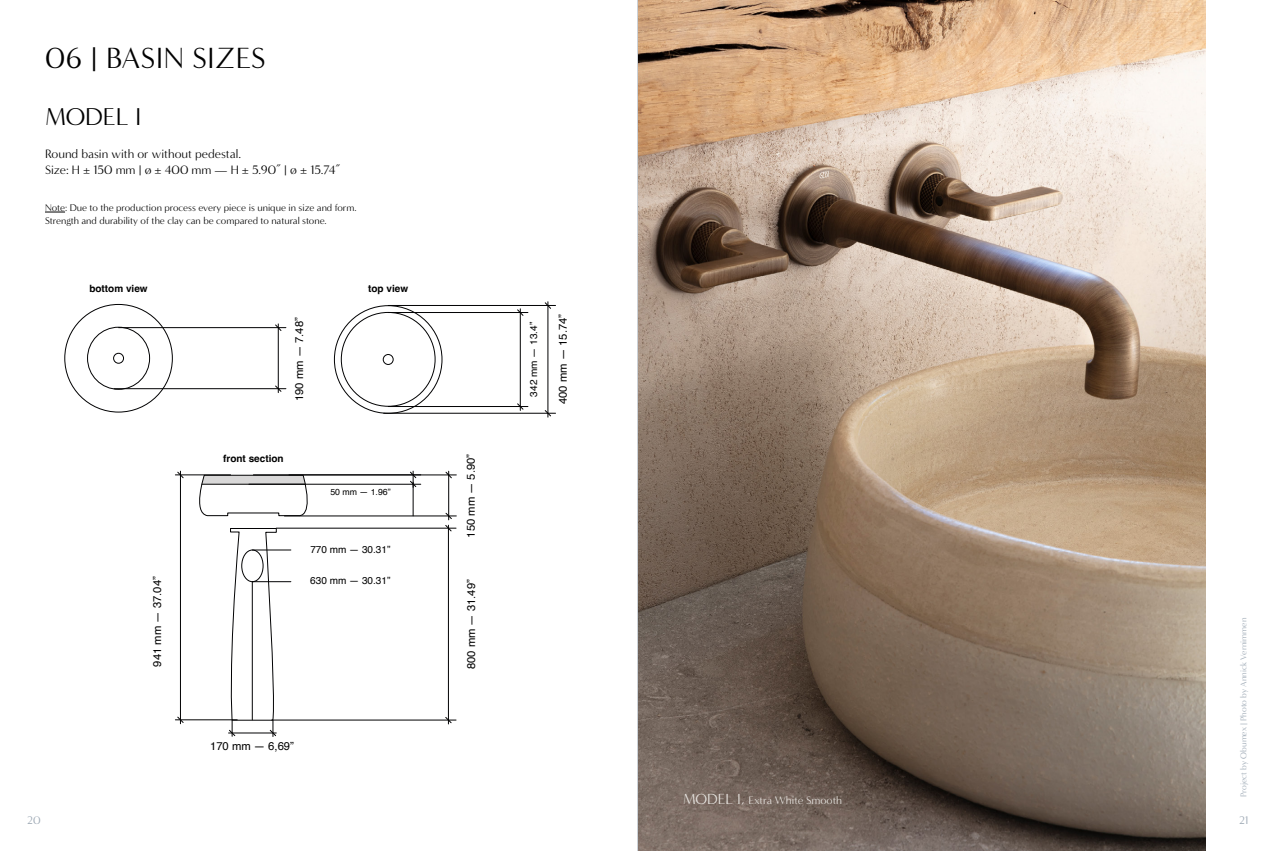
<style>
.page{position:relative;width:1276px;height:851px;background:#fff}
.page>*{position:absolute;margin:0;border:0;box-sizing:border-box;transform-origin:0 0}
.t1{font:30px "Minerva Modern";letter-spacing:.015em;color:#000}
.t2{font:25px "Minerva Modern";color:#000}
.t3{font:12.5px/16.2px "Minerva Modern";color:#000}
.t4{font:11.25px "Helvetica";color:#000}
.t5{font:11.25px "Minerva Modern";color:#e7e4e0}
.t6{font:11.25px "Minerva Modern";color:#9ba7b3}
.t7{font:10px/13.8px "Minerva Modern";color:#000}
.t8{font:10px "Helvetica";color:#000}
.t9{font:700 10px "Helvetica";color:#000}
.t10{font:8.75px "Minerva Modern";color:#9ba7b3}
.t11{font:8.75px "Helvetica";color:#000}
.s1{font-size:15px}
</style>
<div class="page">
<svg style="left:45px;top:212px;width:20px;height:1px"></svg>
<div style="left:87px;top:327px;width:63px;height:63px;border:1px solid #020203;border-radius:50%"></div>
<div style="left:113px;top:353px;width:11px;height:10px;border:1px solid #020203;border-radius:50%"></div>
<hr style="left:119px;top:327px;width:167px;height:1px;background:#020203">
<hr style="left:114px;top:388px;width:172px;height:1px;background:#020203">
<hr style="left:278px;top:327px;width:1px;height:61px;background:#020203">
<svg style="left:274px;top:324px;width:8px;height:7px"></svg>
<svg style="left:274px;top:385px;width:8px;height:7px"></svg>
<div style="left:383px;top:354px;width:11px;height:11px;border:1px solid #020203;border-radius:50%"></div>
<hr style="left:388px;top:305px;width:167px;height:1px;background:#020203">
<hr style="left:384px;top:413px;width:171px;height:1px;background:#020203">
<hr style="left:548px;top:305px;width:1px;height:108px;background:#020203">
<svg style="left:544px;top:302px;width:7px;height:7px"></svg>
<svg style="left:544px;top:409px;width:7px;height:8px"></svg>
<hr style="left:388px;top:312px;width:140px;height:1px;background:#020203">
<hr style="left:388px;top:406px;width:140px;height:1px;background:#020203">
<hr style="left:520px;top:312px;width:1px;height:94px;background:#020203">
<svg style="left:517px;top:309px;width:7px;height:7px"></svg>
<svg style="left:517px;top:403px;width:7px;height:7px"></svg>
<svg style="left:192px;top:474px;width:122px;height:43px"></svg>
<hr style="left:289px;top:474px;width:167px;height:1px;background:#020203">
<hr style="left:284px;top:515px;width:172px;height:1px;background:#020203">
<hr style="left:448px;top:475px;width:1px;height:41px;background:#020203">
<svg style="left:445px;top:471px;width:7px;height:8px"></svg>
<hr style="left:276px;top:528px;width:180px;height:1px;background:#020203">
<hr style="left:272px;top:719px;width:184px;height:1px;background:#020203">
<hr style="left:448px;top:529px;width:1px;height:191px;background:#020203">
<svg style="left:445px;top:512px;width:7px;height:20px"></svg>
<svg style="left:445px;top:716px;width:7px;height:7px"></svg>
<hr style="left:202px;top:483px;width:103px;height:1px;background:#020203">
<hr style="left:253px;top:474px;width:168px;height:1px;background:#020203">
<hr style="left:249px;top:484px;width:172px;height:1px;background:#020203">
<hr style="left:413px;top:475px;width:1px;height:40px;background:#020203">
<svg style="left:409px;top:471px;width:8px;height:16px"></svg>
<hr style="left:175px;top:474px;width:55px;height:1px;background:#020203">
<hr style="left:175px;top:719px;width:62px;height:1px;background:#020203">
<hr style="left:180px;top:475px;width:1px;height:244px;background:#020203">
<svg style="left:177px;top:471px;width:7px;height:7px"></svg>
<svg style="left:177px;top:716px;width:7px;height:7px"></svg>
<svg style="left:228px;top:527px;width:49px;height:209px"></svg>
<div style="left:242px;top:549px;width:21px;height:32px;border:1px solid #020203;border-radius:50%"></div>
<hr style="left:252px;top:549px;width:39px;height:1px;background:#020203">
<hr style="left:252px;top:581px;width:1px;height:138px;background:#020203">
<hr style="left:252px;top:581px;width:39px;height:1px;background:#020203">
<img style="left:638px;top:0;width:567px;height:850px">
<h1 class="t1" style="left:45px;top:40px;width:222px">06 | BASIN SIZES</h1>
<h2 class="t2" style="left:45px;top:102px;width:98px">MODEL I</h2>
<p class="t3" style="left:45px;top:145px;width:297px">Round basin with or without pedestal.<br>Size: H ± 150 mm | ø ± 400 mm — H ± 5.90” | ø ± 15.74”</p>
<p class="t7" style="left:45px;top:200px;width:313px">Note: Due to the production process every piece is unique in size and form.<br>Strength and durability of the clay can be compared to natural stone.</p>
<p class="t9" style="left:89px;top:282px;width:60px">bottom view</p>
<p class="t4" style="left:290px;top:401px;width:85px;rotate:-90deg">190 mm — 7.48”</p>
<p class="t9" style="left:223px;top:452px;width:62px">front section</p>
<p class="t9" style="left:368px;top:283px;width:42px">top view</p>
<p class="t11" style="left:330px;top:485px;width:62px">50 mm — 1.96”</p>
<p class="t8" style="left:310px;top:541px;width:82px">770 mm — 30.31”</p>
<p class="t4" style="left:148px;top:666px;width:92px;rotate:-90deg">941 mm — 37.04”</p>
<p class="t8" style="left:310px;top:573px;width:82px">630 mm — 30.31”</p>
<p class="t4" style="left:210px;top:737px;width:85px">170 mm — 6,69”</p>
<p class="t4" style="left:462px;top:537px;width:85px;rotate:-90deg">150 mm — 5.90”</p>
<p class="t4" style="left:462px;top:669px;width:92px;rotate:-90deg">800 mm — 31.49”</p>
<p class="t8" style="left:526px;top:396px;width:76px;rotate:-90deg">342 mm — 13.4”</p>
<p class="t4" style="left:554px;top:404px;width:92px;rotate:-90deg">400 mm — 15.74”</p>
<p class="t5" style="left:683px;top:793px;width:161px"><span class="s1">MODEL I,</span> Extra White Smooth</p>
<p class="t10" style="left:1238px;top:797px;width:181px;rotate:-90deg">Project by Obumex | Photo by Annick Vernimmen</p>
<p class="t6" style="left:27px;top:813px;width:15px">20</p>
<p class="t6" style="left:1239px;top:813px;width:11px">21</p>
</div>
